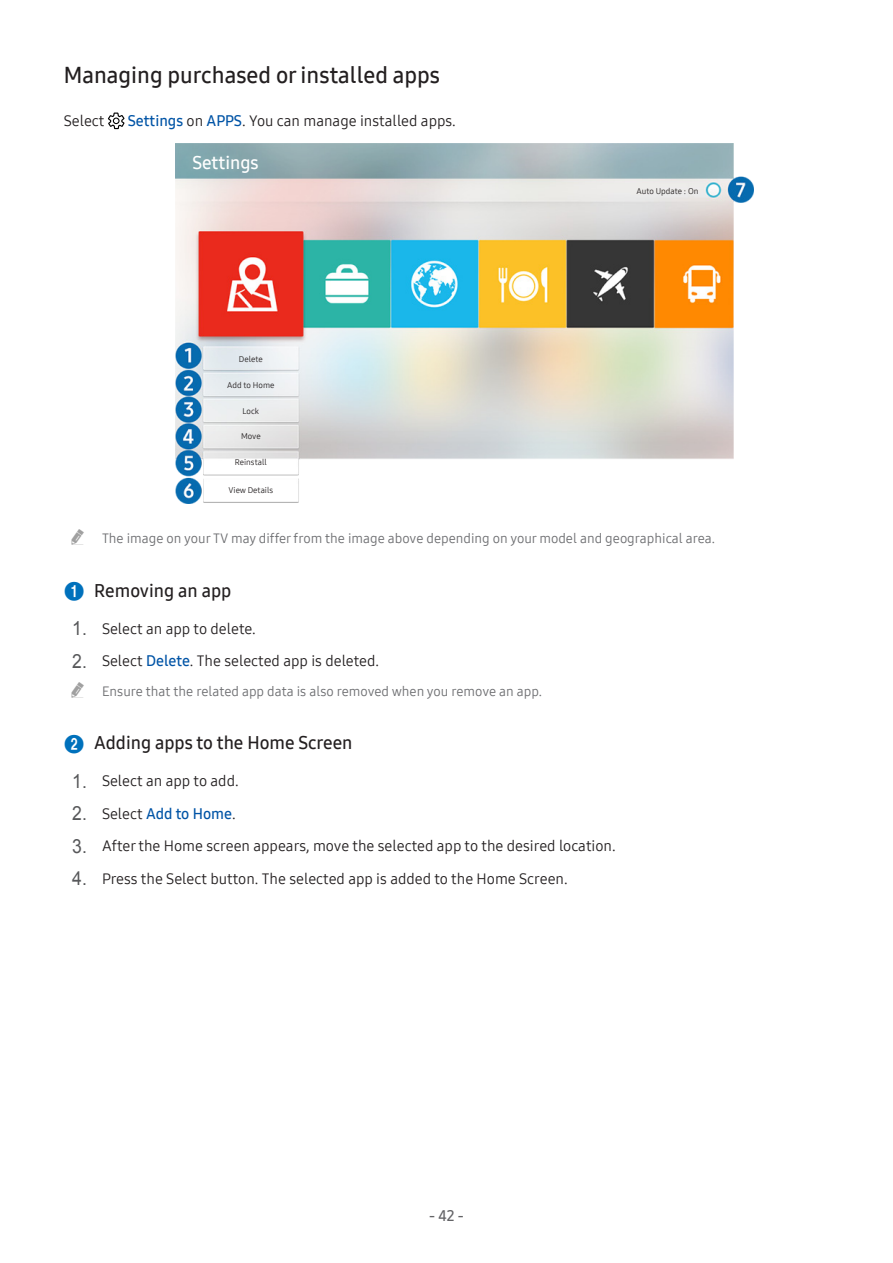
<style>
.page{position:relative;width:893px;height:1263px;background:#fff}
.page>*{position:absolute;margin:0;border:0;box-sizing:border-box;transform-origin:0 0}
.Heading2{font:22.5px "Samsung One 600";color:#231f20}
.t1{font:18px "Samsung One 600";color:#231f20}
.Description-Cell{font:18px "Samsung One 600";color:#fff}
.Description{font:15px "Samsung One 400";color:#231f20}
.t2{font:15px "Samsung One 600";color:#0154a6}
.t3{font:15px "Samsung One 600";color:#636366}
.t4{font:13.5px "Samsung One 400";color:#6c6d70}
.Description-Center-C{font:8.25px "Samsung One 400";color:#231f20}
.Description-Cell-Rig{font:8.25px "Samsung One 400";color:#231f20}
.s1{font-family:"Samsung One 600";color:#0154a6}
.s2{font-family:"Numberblackfilled";font-size:19.5px;color:#0071bc}
.s3{font-family:"Arial";font-size:19.5px;color:#57585a}
.s4{font-family:"Samsung One 400";color:#231f20}
</style>
<div class="page">
<svg style="left:108px;top:113px;width:16px;height:16px"></svg>
<img style="left:175px;top:143px;width:578px;height:360px">
<p class="Heading2" style="left:64px;top:60px;width:378px">Managing purchased or installed apps</p>
<p class="Description" style="left:64px;top:111px;width:42px">Select</p>
<p class="Description" style="left:128px;top:111px;width:329px"><span class="s1">Settings</span> on <span class="s1">APPS</span>. You can manage installed apps.</p>
<p class="Description-Cell" style="left:192px;top:151px;width:68px">Settings</p>
<p class="Description-Cell-Rig" style="left:636px;top:186px;width:63px">Auto Update : On</p>
<p class="Description-Center-C" style="left:239px;top:354px;width:25px">Delete</p>
<p class="Description-Center-C" style="left:227px;top:379px;width:49px">Add to Home</p>
<p class="Description-Center-C" style="left:242px;top:405px;width:18px">Lock</p>
<p class="Description-Center-C" style="left:241px;top:431px;width:21px">Move</p>
<p class="Description-Center-C" style="left:235px;top:457px;width:34px">Reinstall</p>
<p class="Description-Center-C" style="left:228px;top:485px;width:46px">View Details</p>
<p class="t4" style="left:102px;top:529px;width:614px">The image on your TV may differ from the image above depending on your model and geographical area.</p>
<p class="t1" style="left:64px;top:578px;width:169px"><span class="s2">1</span> Removing an app</p>
<p class="Description" style="left:72px;top:618px;width:185px"><span class="s3">1.</span> Select an app to delete.</p>
<p class="Description" style="left:72px;top:651px;width:308px"><span class="s3">2.</span> Select <span class="s1">Delete</span>. The selected app is deleted.</p>
<p class="t4" style="left:102px;top:682px;width:442px">Ensure that the related app data is also removed when you remove an app.</p>
<p class="t1" style="left:64px;top:731px;width:290px"><span class="s2">2</span> Adding apps to the Home Screen</p>
<p class="Description" style="left:72px;top:771px;width:168px"><span class="s3">1.</span> Select an app to add.</p>
<p class="t2" style="left:72px;top:803px;width:165px"><span class="s3">2.</span> <span class="s4">Select</span> Add to Home<span class="s4">.</span></p>
<p class="Description" style="left:72px;top:836px;width:545px"><span class="s3">3.</span> After the Home screen appears, move the selected app to the desired location.</p>
<p class="Description" style="left:72px;top:868px;width:497px"><span class="s3">4.</span> Press the Select button. The selected app is added to the Home Screen.</p>
<p class="t3" style="left:429px;top:1205px;width:36px">- 42 -</p>
</div>
